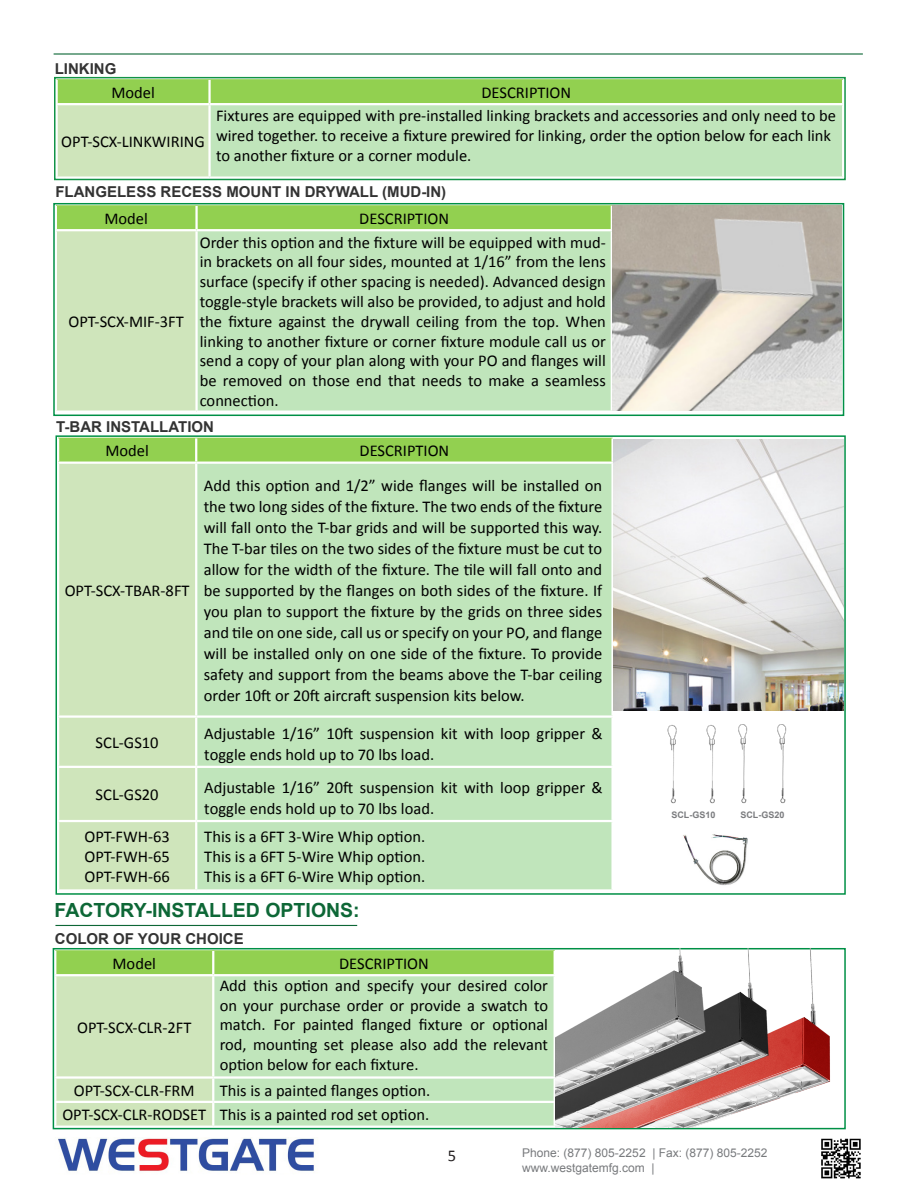
<style>
.page{position:relative;width:918px;height:1188px;background:#fff}
.page>*{position:absolute;margin:0;border:0;box-sizing:border-box;transform-origin:0 0}
.t1{font:700 19.5px "Arial";color:#0d6736}
.t2{font:16.5px/19.8px "Calibri";color:#000}
.t3{font:16.5px "Calibri";color:#231f20}
.t4{font:700 15px "Arial";color:#333}
.t5{font:12px "Arial";color:#787a7d}
.CONTENT_TEXT10{font:700 9px "Arial";color:#7a7b7e}
</style>
<div class="page">
<img style="left:58px;top:1138px;width:256px;height:34px">
<img style="left:821px;top:1138px;width:40px;height:41px">
<div style="left:58px;top:80px;width:784px;height:23px;background:#92d050"></div>
<div style="left:57px;top:104px;width:153px;height:74px;background:#cfe5bb"></div>
<div style="left:210px;top:104px;width:633px;height:74px;background:#c0e5bb"></div>
<hr style="left:56px;top:105px;width:2px;height:71px;background:#fff">
<hr style="left:208px;top:80px;width:3px;height:23px;background:#fff">
<hr style="left:208px;top:105px;width:3px;height:71px;background:#fff">
<hr style="left:842px;top:105px;width:2px;height:71px;background:#fff">
<hr style="left:56px;top:103px;width:154px;height:2px;background:#fff">
<hr style="left:210px;top:103px;width:634px;height:2px;background:#fff">
<hr style="left:56px;top:176px;width:154px;height:3px;background:#fff">
<hr style="left:210px;top:176px;width:634px;height:3px;background:#fff">
<div style="left:54px;top:77px;width:792px;height:103px;border:2px solid #129346"></div>
<hr style="left:54px;top:53px;width:809px;height:2px;background:#0d6736">
<div style="left:57px;top:206px;width:554px;height:23px;background:#92d050"></div>
<div style="left:56px;top:230px;width:141px;height:182px;background:#cfe5bb"></div>
<div style="left:197px;top:230px;width:415px;height:182px;background:#c0e5bb"></div>
<hr style="left:55px;top:231px;width:2px;height:180px;background:#fff">
<hr style="left:195px;top:206px;width:3px;height:23px;background:#fff">
<hr style="left:195px;top:231px;width:3px;height:180px;background:#fff">
<hr style="left:611px;top:231px;width:2px;height:180px;background:#fff">
<hr style="left:55px;top:229px;width:142px;height:2px;background:#fff">
<hr style="left:197px;top:229px;width:416px;height:2px;background:#fff">
<hr style="left:55px;top:411px;width:142px;height:2px;background:#fff">
<hr style="left:197px;top:411px;width:416px;height:2px;background:#fff">
<div style="left:53px;top:203px;width:791px;height:213px;border:2px solid #009046"></div>
<img style="left:613px;top:205px;width:229px;height:206px">
<div style="left:59px;top:438px;width:552px;height:24px;background:#92d050"></div>
<div style="left:59px;top:464px;width:136px;height:425px;background:#cfe5bb"></div>
<div style="left:197px;top:464px;width:414px;height:425px;background:#c0e5bb"></div>
<hr style="left:195px;top:438px;width:2px;height:24px;background:#fff">
<hr style="left:57px;top:715px;width:139px;height:3px;background:#fff">
<hr style="left:196px;top:715px;width:418px;height:3px;background:#fff">
<hr style="left:57px;top:766px;width:139px;height:2px;background:#fff">
<hr style="left:196px;top:766px;width:418px;height:2px;background:#fff">
<hr style="left:57px;top:820px;width:139px;height:2px;background:#fff">
<hr style="left:196px;top:820px;width:418px;height:2px;background:#fff">
<img style="left:614px;top:439px;width:230px;height:271px">
<img style="left:683px;top:834px;width:65px;height:51px">
<img style="left:667px;top:725px;width:10px;height:79px">
<img style="left:706px;top:725px;width:10px;height:79px">
<img style="left:738px;top:724px;width:10px;height:79px">
<img style="left:777px;top:724px;width:10px;height:79px">
<hr style="left:55px;top:925px;width:302px;height:1px;background:#0d6736">
<svg style="left:56px;top:951px;width:498px;height:175px;background:#bbde98"></svg>
<div style="left:214px;top:976px;width:340px;height:150px;background:#c0e5bb"></div>
<hr style="left:212px;top:951px;width:2px;height:23px;background:#fff">
<hr style="left:212px;top:976px;width:2px;height:100px;background:#fff">
<hr style="left:212px;top:1079px;width:2px;height:22px;background:#fff">
<hr style="left:212px;top:1103px;width:2px;height:23px;background:#fff">
<hr style="left:54px;top:974px;width:159px;height:2px;background:#fff">
<hr style="left:213px;top:974px;width:343px;height:2px;background:#fff">
<hr style="left:54px;top:1076px;width:159px;height:3px;background:#fff">
<hr style="left:213px;top:1076px;width:343px;height:3px;background:#fff">
<hr style="left:54px;top:1101px;width:159px;height:2px;background:#fff">
<hr style="left:213px;top:1101px;width:343px;height:2px;background:#fff">
<div style="left:53px;top:948px;width:793px;height:181px;border:2px solid #009046"></div>
<img style="left:556px;top:948px;width:285px;height:180px">
<p class="t4" style="left:55px;top:58px;width:63px">LINKING</p>
<p class="t2" style="left:111px;top:82px;width:45px">Model</p>
<p class="t2" style="left:481px;top:82px;width:91px">DESCRIPTION</p>
<p class="t2" style="left:61px;top:131px;width:145px">OPT-SCX-LINKWIRING</p>
<p class="t2" style="left:216px;top:105px;width:621px">Fixtures are equipped with pre-installed linking brackets and accessories and only need to be wired together. to receive a fixture prewired for linking, order the option below for each link to another fixture or a corner module.</p>
<p class="t4" style="left:56px;top:182px;width:392px">FLANGELESS RECESS MOUNT IN DRYWALL (MUD-IN)</p>
<p class="t2" style="left:200px;top:231px;width:408px;text-align:justify">Order this option and the fixture will be equipped with mud&shy;in brackets on all four sides, mounted at 1/16” from the lens surface (specify if other spacing is needed). Advanced design toggle-style brackets will also be provided, to adjust and hold the fixture against the drywall ceiling from the top. When linking to another fixture or corner fixture module call us or send a copy of your plan along with your PO and flanges will be removed on those end that needs to make a seamless connection.</p>
<p class="t2" style="left:105px;top:440px;width:45px">Model</p>
<p class="t2" style="left:360px;top:440px;width:91px">DESCRIPTION</p>
<p class="t2" style="left:104px;top:208px;width:45px">Model</p>
<p class="t2" style="left:359px;top:208px;width:91px">DESCRIPTION</p>
<p class="t2" style="left:69px;top:311px;width:117px">OPT-SCX-MIF-3FT</p>
<p class="t4" style="left:56px;top:417px;width:159px">T-BAR INSTALLATION</p>
<p class="t2" style="left:65px;top:580px;width:126px">OPT-SCX-TBAR-8FT</p>
<p class="t2" style="left:96px;top:732px;width:65px">SCL-GS10</p>
<p class="t2" style="left:96px;top:784px;width:65px">SCL-GS20</p>
<p class="t2" style="left:84px;top:826px;width:87px">OPT-FWH-63</p>
<p class="t2" style="left:84px;top:846px;width:87px">OPT-FWH-65</p>
<p class="t2" style="left:84px;top:866px;width:87px">OPT-FWH-66</p>
<p class="t2" style="left:204px;top:475px;width:400px;line-height:21px;text-align:justify">Add this option and 1/2” wide flanges will be installed on the two long sides of the fixture. The two ends of the fixture will fall onto the T-bar grids and will be supported this way.<br>The T-bar tiles on the two sides of the fixture must be cut to allow for the width of the fixture. The tile will fall onto and be supported by the flanges on both sides of the fixture. If you plan to support the fixture by the grids on three sides and tile on one side, call us or specify on your PO, and flange will be installed only on one side of the fixture. To provide safety and support from the beams above the T-bar ceiling order 10ft or 20ft aircraft suspension kits below.</p>
<p class="t2" style="left:204px;top:723px;width:400px;line-height:21px">Adjustable 1/16” 10ft suspension kit with loop gripper &amp; toggle ends hold up to 70 lbs load.</p>
<p class="t2" style="left:204px;top:776px;width:400px;line-height:21px">Adjustable 1/16” 20ft suspension kit with loop gripper &amp; toggle ends hold up to 70 lbs load.</p>
<p class="t2" style="left:204px;top:826px;width:222px">This is a 6FT 3-Wire Whip option.</p>
<p class="t2" style="left:204px;top:846px;width:222px">This is a 6FT 5-Wire Whip option.</p>
<p class="t2" style="left:204px;top:866px;width:222px">This is a 6FT 6-Wire Whip option.</p>
<p class="t1" style="left:55px;top:897px;width:307px">FACTORY-INSTALLED OPTIONS:</p>
<p class="t4" style="left:55px;top:929px;width:190px">COLOR OF YOUR CHOICE</p>
<p class="t2" style="left:220px;top:975px;width:330px;text-align:justify">Add this option and specify your desired color on your purchase order or provide a swatch to match. For painted flanged fixture or optional rod, mounting set please also add the relevant option below for each fixture.</p>
<p class="t2" style="left:220px;top:1079px;width:212px">This is a painted flanges option.</p>
<p class="t2" style="left:220px;top:1103px;width:211px">This is a painted rod set option.</p>
<p class="t2" style="left:113px;top:953px;width:45px">Model</p>
<p class="t2" style="left:339px;top:953px;width:91px">DESCRIPTION</p>
<p class="t2" style="left:77px;top:1016px;width:116px">OPT-SCX-CLR-2FT</p>
<p class="t2" style="left:74px;top:1080px;width:122px">OPT-SCX-CLR-FRM</p>
<p class="t2" style="left:62px;top:1104px;width:145px">OPT-SCX-CLR-RODSET</p>
<p class="CONTENT_TEXT10" style="left:671px;top:809px;width:46px">SCL-GS10</p>
<p class="CONTENT_TEXT10" style="left:740px;top:809px;width:46px">SCL-GS20</p>
<p class="t3" style="left:448px;top:1146px;width:10px">5</p>
<p class="t5" style="left:522px;top:1145px;width:247px">Phone: (877) 805-2252 | Fax: (877) 805-2252</p>
<p class="t5" style="left:522px;top:1160px;width:134px">www.westgatemfg.com |</p>
</div>
